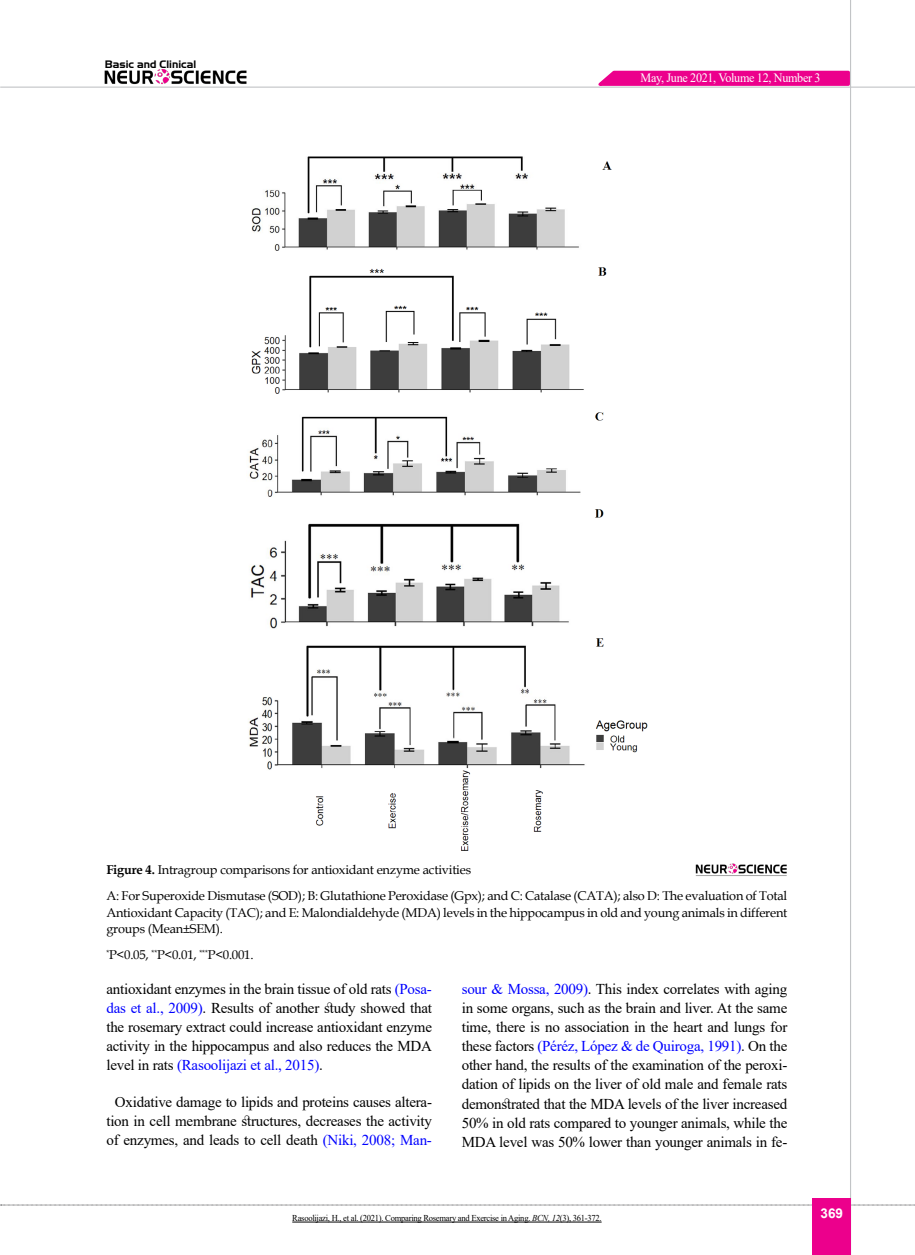
<style>
.page{position:relative;width:915px;height:1255px;background:#fff}
.page>*{position:absolute;margin:0;border:0;box-sizing:border-box;transform-origin:0 0}
.t1{font:15px/19px "Times New Roman";letter-spacing:-.015em;color:#000;text-align:justify}
.t2{font:700 13.5px "Arial";color:#fff}
.t3{font:12.75px/26.2px "Book Antiqua";letter-spacing:-.015em;color:#000}
.t4{font:12.75px "Times New Roman";letter-spacing:-.025em;color:#fff;scale:.95 1}
.t5{font:10.5px "Aero";color:#000}
.t6{font:9px "Times New Roman";letter-spacing:-.03em;color:#000;scale:.95 1}
.s1{font-weight:700}
.s2{color:#00f}
.s3{font-style:italic}
</style>
<div class="page">
<svg style="left:1px;top:1204px;width:914px;height:1px"></svg>
<hr style="left:849px;top:0;width:1px;height:1254px;background:#c2c4c6">
<hr style="left:0;top:87px;width:914px;height:1px;background:#c2c4c6">
<img style="left:104px;top:69px;width:143px;height:16px">
<div style="left:812px;top:1198px;width:38px;height:56px;background:#ec008c"></div>
<svg style="left:591px;top:69px;width:260px;height:18px;background:#ee32a2"></svg>
<img style="left:248px;top:156px;width:400px;height:695px">
<img style="left:695px;top:863px;width:92px;height:13px">
<hr style="left:292px;top:1221px;width:309px;height:1px;background:#000">
<p class="t5" style="left:105px;top:58px;width:93px">Basic and Clinical</p>
<p class="t4" style="left:640px;top:69px;width:191px">May, June 2021, Volume 12, Number 3</p>
<p class="t3" style="left:106px;top:856px;width:682px"><span class="s1">Figure 4.</span> Intragroup comparisons for antioxidant enzyme activities<br>A: For Superoxide Dismutase (SOD); B: Glutathione Peroxidase (Gpx); and C: Catalase (CATA); also D: The evaluation of Total</p>
<p class="t3" style="left:106px;top:903px;width:682px;line-height:16.5px">Antioxidant Capacity (TAC); and E: Malondialdehyde (MDA) levels in the hippocampus in old and young animals in different groups (Mean±SEM).</p>
<p class="t3" style="left:106px;top:941px;width:149px"><sup>*</sup>P&lt;0.05, <sup>**</sup>P&lt;0.01, <sup>***</sup>P&lt;0.001.</p>
<p class="t1" style="left:106px;top:979px;width:327px">antioxidant enzymes in the brain tissue of old rats <span class="s2">(Posa&shy;das et al., 2009)</span>. Results of another study showed that the rosemary extract could increase antioxidant enzyme activity in the hippocampus and also reduces the MDA level in rats <span class="s2">(Rasoolijazi et al., 2015)</span>.</p>
<p class="t1" style="left:106px;top:1091px;width:327px;text-align:center">Oxidative damage to lipids and proteins causes altera&shy;tion in cell membrane structures, decreases the activity of enzymes, and leads to cell death <span class="s2">(Niki, 2008; Man-</span></p>
<p class="t1" style="left:461px;top:979px;width:327px"><span class="s2">sour &amp; Mossa, 2009)</span>. This index correlates with aging in some organs, such as the brain and liver. At the same time, there is no association in the heart and lungs for these factors <span class="s2">(Péréz, López &amp; de Quiroga, 1991)</span>. On the other hand, the results of the examination of the peroxi&shy;dation of lipids on the liver of old male and female rats demonstrated that the MDA levels of the liver increased 50% in old rats compared to younger animals, while the MDA level was 50% lower than younger animals in fe-</p>
<p class="t6" style="left:292px;top:1211px;width:327px">Rasoolijazi, H., et al. (2021). Comparing Rosemary and Exercise in Aging. <span class="s3">BCN, 12</span>(3), 361-372.</p>
<p class="t2" style="left:820px;top:1203px;width:24px">369</p>
</div>
